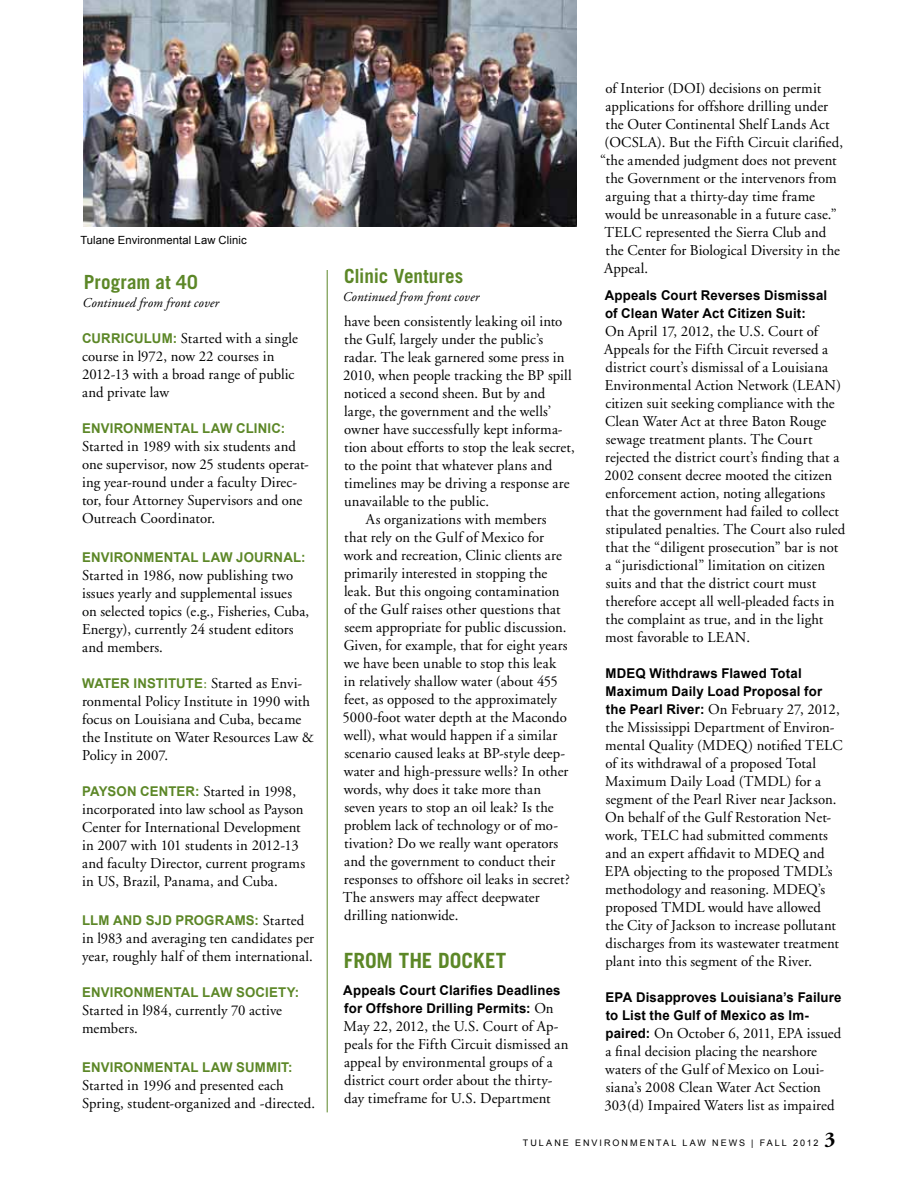
<style>
.page{position:relative;width:918px;height:1188px;background:#fff}
.page>*{position:absolute;margin:0;border:0;box-sizing:border-box;transform-origin:0 0}
.t1{font:700 21px "Trade Gothic";letter-spacing:.01em;color:#5c8727}
.t2{font:700 21px "Adobe Garamond";color:#000}
.t3{font:700 19.5px "Trade Gothic";letter-spacing:.005em;color:#5c8727}
.t4{font:15px/18px "Adobe Garamond";letter-spacing:.005em;color:#000}
.t5{font:700 13.5px/18px "Arial";letter-spacing:.015em;color:#000}
.t6{font:700 13.5px "Arial";letter-spacing:.015em;color:#5c8727}
.t7{font:italic 13.5px "Adobe Garamond Pro";letter-spacing:.01em;color:#000}
.t8{font:11.25px "Arial";letter-spacing:.01em;color:#000}
.t9{font:9px "Arial";letter-spacing:.225em;color:#000}
.s1{font-family:"Arial";font-weight:700;font-size:13.5px;color:#5c8727}
.s2{font-family:"Adobe Garamond";font-weight:400;font-size:15px}
.s3{font-family:"Adobe Garamond";font-weight:400;font-size:15px;color:#000}
.s4{font-family:"Arial";font-weight:700;font-size:13.5px}
</style>
<div class="page">
<img style="left:83px;top:0;width:494px;height:227px">
<hr style="left:327px;top:270px;width:1px;height:842px;background:#5c8727">
<p class="t8" style="left:81px;top:232px;width:168px">Tulane Environmental Law Clinic</p>
<h2 class="t3" style="left:84px;top:270px;width:116px">Program at 40</h2>
<p class="t7" style="left:83px;top:295px;width:138px">Continued from front cover</p>
<p class="t4" style="left:82px;top:330px;width:217px"><span class="s1">CURRICULUM:</span> Started with a single course in l972, now 22 courses in<br>2012-13 with a broad range of public and private law</p>
<p class="t6" style="left:82px;top:419px;width:205px">ENVIRONMENTAL LAW CLINIC:</p>
<p class="t4" style="left:82px;top:438px;width:228px">Started in 1989 with six students and one supervisor, now 25 students operat&shy;ing year-round under a faculty Direc&shy;tor, four Attorney Supervisors and one Outreach Coordinator.</p>
<p class="t6" style="left:82px;top:548px;width:225px">ENVIRONMENTAL LAW JOURNAL:</p>
<p class="t4" style="left:82px;top:567px;width:229px">Started in 1986, now publishing two issues yearly and supplemental issues on selected topics (e.g., Fisheries, Cuba, Energy), currently 24 student editors and members.</p>
<p class="t6" style="left:82px;top:674px;width:222px">WATER INSTITUTE<span class="s2">:</span> <span class="s3">Started as Envi-</span></p>
<p class="t4" style="left:82px;top:693px;width:233px">ronmental Policy Institute in 1990 with focus on Louisiana and Cuba, became the Institute on Water Resources Law &amp;<br>Policy in 2007.</p>
<p class="t4" style="left:82px;top:783px;width:225px"><span class="s1">PAYSON CENTER:</span> Started in 1998, incorporated into law school as Payson Center for International Development in 2007 with 101 students in 2012-13 and faculty Director, current programs in US, Brazil, Panama, and Cuba.</p>
<p class="t6" style="left:82px;top:911px;width:224px">LLM AND SJD PROGRAMS: <span class="s3">Started</span></p>
<p class="t4" style="left:82px;top:930px;width:234px">in l983 and averaging ten candidates per year, roughly half of them international.</p>
<p class="t6" style="left:82px;top:983px;width:219px">ENVIRONMENTAL LAW SOCIETY:</p>
<p class="t4" style="left:82px;top:1002px;width:202px">Started in l984, currently 70 active members.</p>
<p class="t6" style="left:82px;top:1058px;width:212px">ENVIRONMENTAL LAW SUMMIT:</p>
<p class="t4" style="left:82px;top:1077px;width:235px">Started in 1996 and presented each<br>Spring, student-organized and -directed.</p>
<h2 class="t3" style="left:344px;top:264px;width:121px">Clinic Ventures</h2>
<p class="t7" style="left:343px;top:289px;width:138px">Continued from front cover</p>
<p class="t4" style="left:344px;top:313px;width:220px">have been consistently leaking oil into</p>
<p class="t4" style="left:344px;top:331px;width:201px">the Gulf, largely under the public’s</p>
<p class="t4" style="left:344px;top:349px;width:222px">radar. The leak garnered some press in</p>
<p class="t4" style="left:343px;top:367px;width:230px">2010, when people tracking the BP spill</p>
<p class="t4" style="left:344px;top:385px;width:203px">noticed a second sheen. But by and</p>
<p class="t4" style="left:344px;top:403px;width:209px">large, the government and the wells’</p>
<p class="t4" style="left:344px;top:421px;width:220px">owner have successfully kept informa-</p>
<p class="t4" style="left:344px;top:439px;width:232px">tion about efforts to stop the leak secret,</p>
<p class="t4" style="left:344px;top:457px;width:210px">to the point that whatever plans and</p>
<p class="t4" style="left:344px;top:475px;width:227px">timelines may be driving a response are</p>
<p class="t4" style="left:344px;top:493px;width:147px">unavailable to the public.</p>
<p class="t4" style="left:366px;top:511px;width:182px">As organizations with members</p>
<p class="t4" style="left:344px;top:529px;width:202px">that rely on the Gulf of Mexico for</p>
<p class="t4" style="left:344px;top:547px;width:220px">work and recreation, Clinic clients are</p>
<p class="t4" style="left:344px;top:565px;width:205px">primarily interested in stopping the</p>
<p class="t4" style="left:344px;top:583px;width:217px">leak. But this ongoing contamination</p>
<p class="t4" style="left:344px;top:601px;width:218px">of the Gulf raises other questions that</p>
<p class="t4" style="left:344px;top:619px;width:224px">seem appropriate for public discussion.</p>
<p class="t4" style="left:344px;top:637px;width:225px">Given, for example, that for eight years</p>
<p class="t4" style="left:344px;top:655px;width:214px">we have been unable to stop this leak</p>
<p class="t4" style="left:344px;top:673px;width:215px">in relatively shallow water (about 455</p>
<p class="t4" style="left:344px;top:691px;width:214px">feet, as opposed to the approximately</p>
<p class="t4" style="left:343px;top:709px;width:226px">5000-foot water depth at the Macondo</p>
<p class="t4" style="left:344px;top:727px;width:215px">well), what would happen if a similar</p>
<p class="t4" style="left:344px;top:745px;width:222px">scenario caused leaks at BP-style deep-</p>
<p class="t4" style="left:344px;top:763px;width:226px">water and high-pressure wells? In other</p>
<p class="t4" style="left:344px;top:781px;width:199px">words, why does it take more than</p>
<p class="t4" style="left:344px;top:799px;width:211px">seven years to stop an oil leak? Is the</p>
<p class="t4" style="left:344px;top:817px;width:216px">problem lack of technology or of mo-</p>
<p class="t4" style="left:344px;top:835px;width:216px">tivation? Do we really want operators</p>
<p class="t4" style="left:344px;top:853px;width:213px">and the government to conduct their</p>
<p class="t4" style="left:344px;top:871px;width:227px">responses to offshore oil leaks in secret?</p>
<p class="t4" style="left:343px;top:889px;width:198px">The answers may affect deepwater</p>
<p class="t4" style="left:344px;top:907px;width:116px">drilling nationwide.</p>
<h1 class="t1" style="left:344px;top:948px;width:23px">From</h1>
<h1 class="t1" style="left:399px;top:948px;width:98px">the Docket</h1>
<p class="t5" style="left:343px;top:982px;width:219px">Appeals Court Clarifies Deadlines for Offshore Drilling Permits: <span class="s2">On</span></p>
<p class="t4" style="left:344px;top:1018px;width:227px">May 22, 2012, the U.S. Court of Ap&shy;peals for the Fifth Circuit dismissed an appeal by environmental groups of a district court order about the thirty&shy;day timeframe for U.S. Department</p>
<p class="t4" style="left:605px;top:80px;width:217px">of Interior (DOI) decisions on permit</p>
<p class="t4" style="left:606px;top:98px;width:224px">applications for offshore drilling under</p>
<p class="t4" style="left:606px;top:116px;width:226px">the Outer Continental Shelf Lands Act</p>
<p class="t4" style="left:604px;top:134px;width:240px">(OCSLA). But the Fifth Circuit clarified,</p>
<p class="t4" style="left:600px;top:152px;width:238px">“the amended judgment does not prevent</p>
<p class="t4" style="left:606px;top:170px;width:233px">the Government or the intervenors from</p>
<p class="t4" style="left:606px;top:188px;width:211px">arguing that a thirty-day time frame</p>
<p class="t4" style="left:605px;top:206px;width:233px">would be unreasonable in a future case.”</p>
<p class="t4" style="left:604px;top:224px;width:223px">TELC represented the Sierra Club and</p>
<p class="t4" style="left:606px;top:242px;width:236px">the Center for Biological Diversity in the</p>
<p class="t4" style="left:604px;top:260px;width:46px">Appeal.</p>
<p class="t5" style="left:605px;top:287px;width:224px">Appeals Court Reverses Dismissal of Clean Water Act Citizen Suit:</p>
<p class="t4" style="left:604px;top:323px;width:243px">On April 17, 2012, the U.S. Court of Appeals for the Fifth Circuit reversed a district court’s dismissal of a Louisiana Environmental Action Network (LEAN) citizen suit seeking compliance with the Clean Water Act at three Baton Rouge sewage treatment plants. The Court rejected the district court’s finding that a 2002 consent decree mooted the citizen enforcement action, noting allegations that the government had failed to collect stipulated penalties. The Court also ruled that the “diligent prosecution” bar is not a “jurisdictional” limitation on citizen suits and that the district court must therefore accept all well-pleaded facts in the complaint as true, and in the light most favorable to LEAN.</p>
<p class="t5" style="left:606px;top:665px;width:218px">MDEQ Withdraws Flawed Total<br>Maximum Daily Load Proposal for</p>
<p class="t4" style="left:605px;top:701px;width:239px"><span class="s4">the Pearl River:</span> On February 27, 2012, the Mississippi Department of Environ&shy;mental Quality (MDEQ) notified TELC of its withdrawal of a proposed Total Maximum Daily Load (TMDL) for a segment of the Pearl River near Jackson.<br>On behalf of the Gulf Restoration Net&shy;work, TELC had submitted comments and an expert affidavit to MDEQ and EPA objecting to the proposed TMDL’s methodology and reasoning. MDEQ’s proposed TMDL would have allowed<br>the City of Jackson to increase pollutant discharges from its wastewater treatment plant into this segment of the River.</p>
<p class="t5" style="left:606px;top:989px;width:237px">EPA Disapproves Louisiana’s Failure to List the Gulf of Mexico as Im-</p>
<p class="t4" style="left:605px;top:1025px;width:238px"><span class="s4">paired:</span> On October 6, 2011, EPA issued a final decision placing the nearshore waters of the Gulf of Mexico on Loui&shy;siana’s 2008 Clean Water Act Section 303(d) Impaired Waters list as impaired</p>
<p class="t9" style="left:523px;top:1137px;width:297px">TULANE ENVIRONMENTAL LAW NEWS | FALL 2012</p>
<h1 class="t2" style="left:825px;top:1128px;width:12px">3</h1>
</div>
